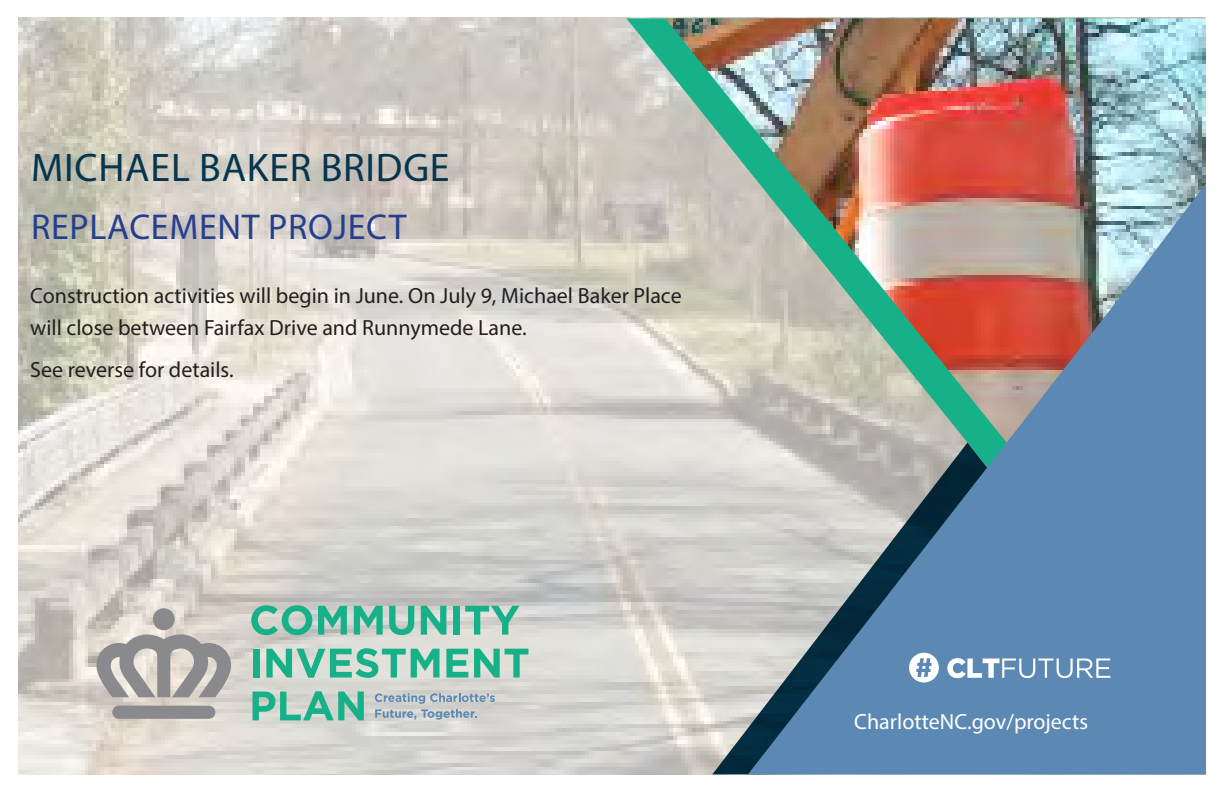
<style>
.page{position:relative;width:1224px;height:792px;background:#fff}
.page>*{position:absolute;margin:0;border:0;box-sizing:border-box;transform-origin:0 0}
.t1{font:40px "Myriad Pro";letter-spacing:.02em;color:#05364f}
.t2{font:36px "Myriad Pro";letter-spacing:.02em;color:#253f8e}
.t3{font:22px/32px "Myriad Pro";color:#231f20}
.t4{font:22px "Myriad Pro";color:#fff}
</style>
<div class="page">
<img style="left:18px;top:18px;width:694px;height:756px">
<svg style="left:251px;top:605px;width:61px;height:30px;background:#7cc1ac"></svg>
<svg style="left:318px;top:606px;width:29px;height:29px"></svg>
<svg style="left:354px;top:606px;width:29px;height:29px"></svg>
<svg style="left:389px;top:606px;width:25px;height:29px"></svg>
<svg style="left:421px;top:606px;width:25px;height:29px"></svg>
<div style="left:454px;top:606px;width:6px;height:29px;background:#17b189"></div>
<svg style="left:465px;top:606px;width:54px;height:29px;background:#92cab8"></svg>
<svg style="left:96px;top:634px;width:135px;height:63px;background:#afacab"></svg>
<div style="left:153px;top:608px;width:22px;height:22px;background:#8a8a8e;border-radius:50%"></div>
<div style="left:112px;top:706px;width:103px;height:13px;background:#8a8a8e;border-radius:7px"></div>
<div style="left:253px;top:649px;width:6px;height:29px;background:#17b189"></div>
<svg style="left:266px;top:648px;width:173px;height:30px;background:#80c9b2"></svg>
<svg style="left:446px;top:649px;width:22px;height:29px"></svg>
<svg style="left:474px;top:649px;width:54px;height:29px;background:#7dc7b1"></svg>
<svg style="left:253px;top:691px;width:111px;height:29px;background:#7bc3ad"></svg>
<svg style="left:375px;top:693px;width:120px;height:27px;background:#b5bfc7"></svg>
<svg style="left:626px;top:18px;width:86px;height:558px;background:#cfd1ca"></svg>
<svg style="left:712px;top:443px;width:36px;height:331px;background:#c8c9c5"></svg>
<img style="left:665px;top:18px;width:541px;height:425px">
<svg style="left:748px;top:183px;width:458px;height:591px;background:#8295a5"></svg>
<svg style="left:909px;top:652px;width:30px;height:31px"></svg>
<svg style="left:947px;top:658px;width:163px;height:20px"></svg>
<p class="t1" style="left:31px;top:143px;width:420px">MICHAEL BAKER BRIDGE</p>
<p class="t2" style="left:31px;top:205px;width:377px">REPLACEMENT PROJECT</p>
<p class="t3" style="left:30px;top:279px;width:653px">Construction activities will begin in June. On July 9, Michael Baker Place will close between Fairfax Drive and Runnymede Lane.</p>
<p class="t3" style="left:30px;top:353px;width:205px">See reverse for details.</p>
<p class="t4" style="left:854px;top:708px;width:235px">CharlotteNC.gov/projects</p>
</div>
